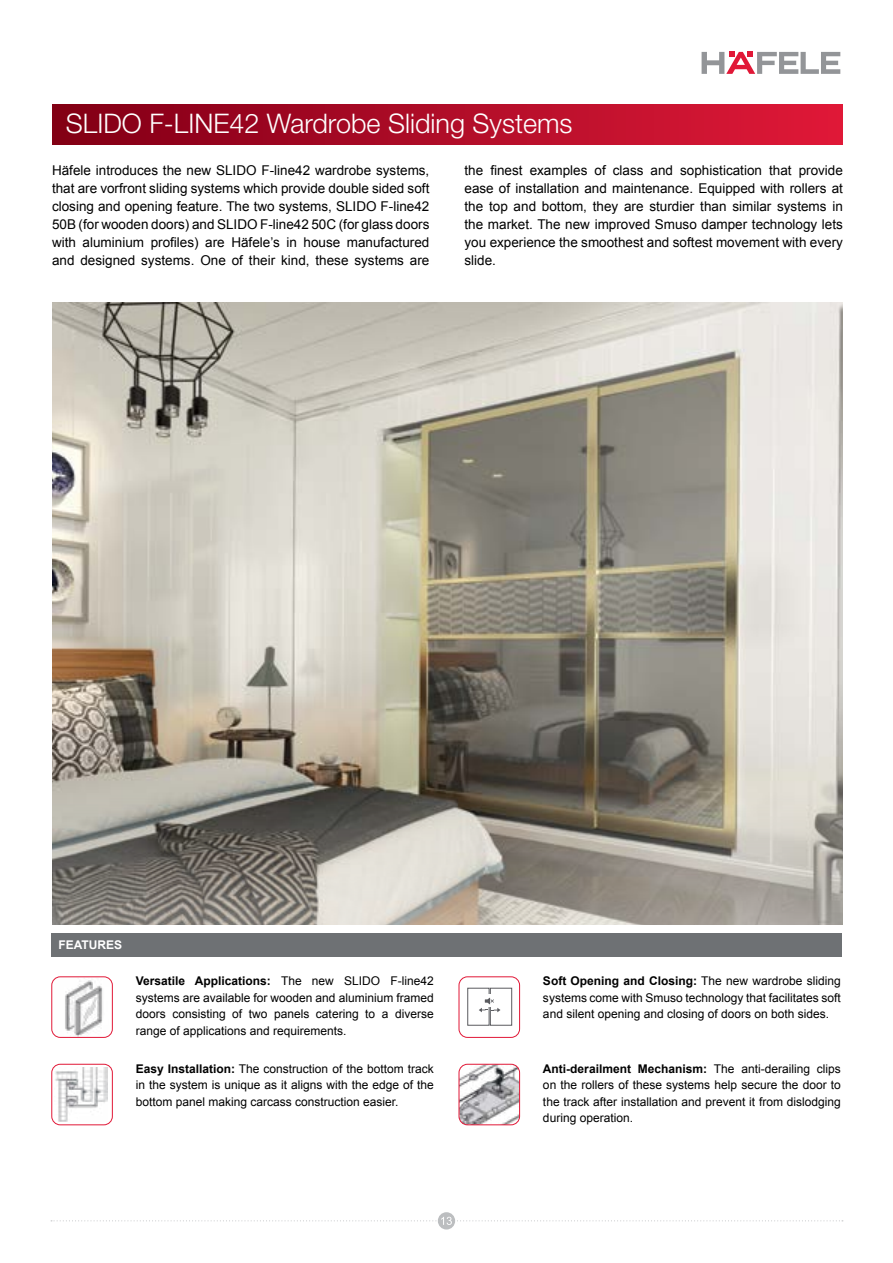
<style>
.page{position:relative;width:893px;height:1263px;background:#fff}
.page>*{position:absolute;margin:0;border:0;box-sizing:border-box;transform-origin:0 0}
.t1{font:300 27px "Helvetica Neue LT Std";color:#fff}
.t2{font:13.5px/18px "Arial";color:#000;text-align:justify}
.t3{font:12px/16.5px "Arial";color:#000;text-align:justify}
.t4{font:700 12px "Arial";color:#fff}
.s1{font-weight:700}
</style>
<div class="page">
<svg style="left:702px;top:52px;width:138px;height:22px"></svg>
<div style="left:438px;top:1212px;width:17px;height:17px;background:#bcbec0;border-radius:50%"></div>
<svg style="left:51px;top:1217px;width:792px;height:8px"></svg>
<div style="left:52px;top:104px;width:791px;height:41px;background:linear-gradient(to right,#810016,#e01a39)"></div>
<img style="left:52px;top:303px;width:791px;height:621px">
<div style="left:51px;top:933px;width:791px;height:23px;background:#6e7174"></div>
<img style="left:459px;top:1064px;width:61px;height:61px">
<div style="left:459px;top:1064px;width:61px;height:61px;border:1px solid #e11837;border-radius:9px"></div>
<img style="left:54px;top:978px;width:56px;height:59px">
<div style="left:51px;top:976px;width:62px;height:62px;border:1px solid #e11837;border-radius:9px"></div>
<div style="left:51px;top:1064px;width:62px;height:61px;border:1px solid #e11837;border-radius:9px"></div>
<img style="left:55px;top:1068px;width:53px;height:53px">
<div style="left:459px;top:976px;width:61px;height:62px;border:1px solid #e11837;border-radius:9px"></div>
<div style="left:467px;top:988px;width:22px;height:38px;border:1px solid #5a5b5f"></div>
<div style="left:490px;top:988px;width:22px;height:38px;border:1px solid #5a5b5f"></div>
<div style="left:484px;top:995px;width:12px;height:12px;background:#fff"></div>
<svg style="left:479px;top:998px;width:21px;height:14px"></svg>
<h1 class="t1" style="left:66px;top:107px;width:508px">SLIDO F-LINE42 Wardrobe Sliding Systems</h1>
<p class="t2" style="left:464px;top:161px;width:380px">the finest examples of class and sophistication that provide ease of installation and maintenance. Equipped with rollers at the top and bottom, they are sturdier than similar systems in the market. The new improved Smuso damper technology lets you experience the smoothest and softest movement with every slide.</p>
<p class="t2" style="left:52px;top:161px;width:379px">Häfele introduces the new SLIDO F-line42 wardrobe systems, that are vorfront sliding systems which provide double sided soft closing and opening feature. The two systems, SLIDO F-line42<br>50B (for wooden doors) and SLIDO F-line42 50C (for glass doors with aluminium profiles) are Häfele’s in house manufactured and designed systems. One of their kind, these systems are</p>
<p class="t4" style="left:58px;top:937px;width:65px">FEATURES</p>
<p class="t3" style="left:136px;top:973px;width:299px"><span class="s1">Versatile Applications:</span> The new SLIDO F-line42 systems are available for wooden and aluminium framed doors consisting of two panels catering to a diverse range of applications and requirements.</p>
<p class="t3" style="left:543px;top:973px;width:299px"><span class="s1">Soft Opening and Closing:</span> The new wardrobe sliding systems come with Smuso technology that facilitates soft and silent opening and closing of doors on both sides.</p>
<p class="t3" style="left:543px;top:1060px;width:299px"><span class="s1">Anti-derailment Mechanism:</span> The anti-derailing clips on the rollers of these systems help secure the door to the track after installation and prevent it from dislodging during operation.</p>
<p class="t3" style="left:136px;top:1060px;width:299px"><span class="s1">Easy Installation:</span> The construction of the bottom track in the system is unique as it aligns with the edge of the bottom panel making carcass construction easier.</p>
</div>
